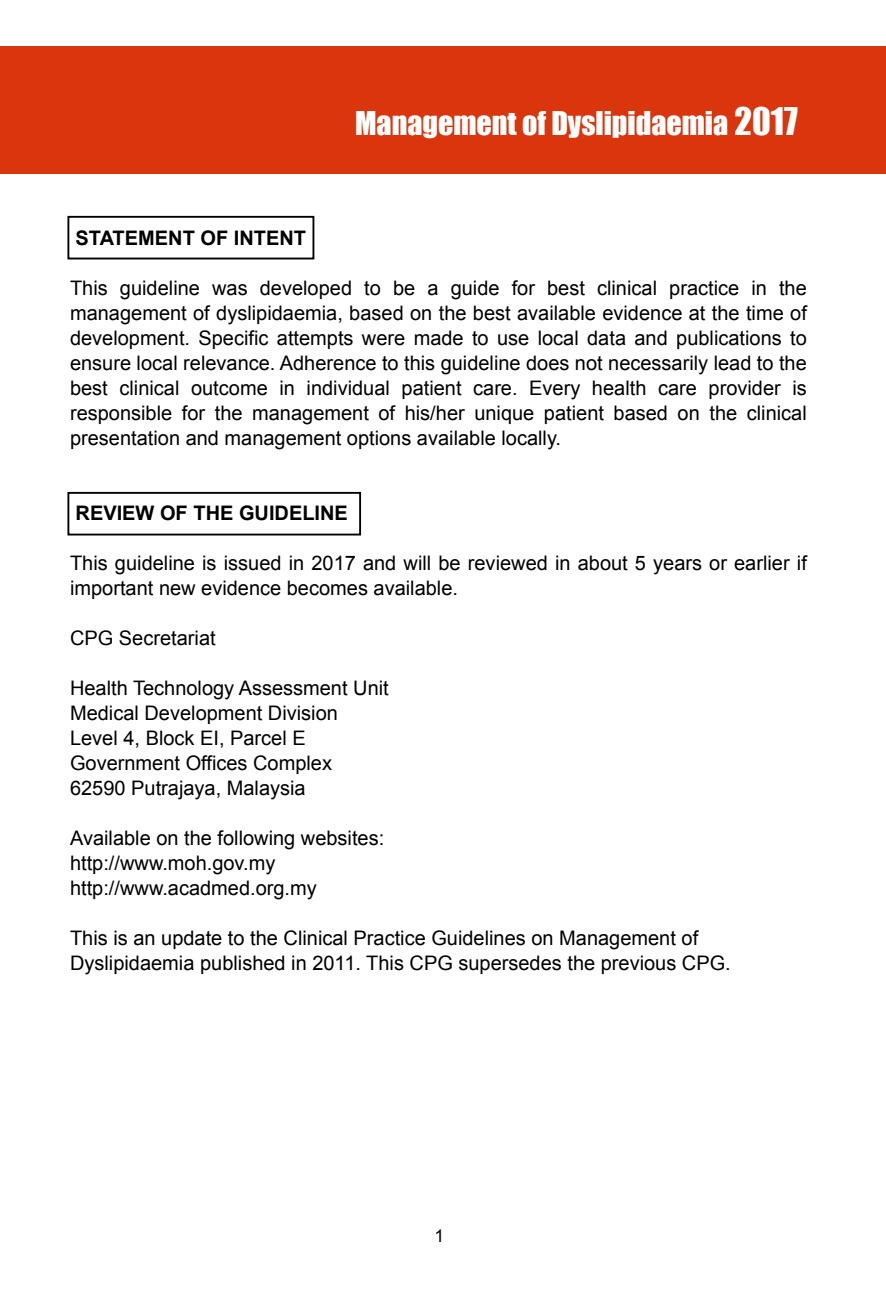
<style>
.page{position:relative;width:886px;height:1312px;background:#fff}
.page>*{position:absolute;margin:0;border:0;box-sizing:border-box;transform-origin:0 0}
.t1{font:32.5px "Impact";color:#fff}
.t2{font:30px "Impact";color:#fff}
.t3{font:20px/25px "Arial";color:#000}
.t4{font:700 20px "Arial";color:#000}
.t5{font:17.5px "Arial";color:#000}
.s1{font-size:35px}
</style>
<div class="page">
<div style="left:67px;top:216px;width:247px;height:43px;border:2px solid #000"></div>
<div style="left:67px;top:492px;width:294px;height:43px;border:2px solid #000"></div>
<div style="left:0;top:47px;width:886px;height:127px;background:#d9360e"></div>
<h2 class="t2" style="left:355px;top:100px;width:444px">Management of Dyslipidaemia <span class="s1">2017</span></h2>
<h1 class="t1" style="left:739px;top:96px;width:65px">2016</h1>
<p class="t4" style="left:76px;top:224px;width:232px">STATEMENT OF INTENT</p>
<p class="t3" style="left:70px;top:275px;width:738px;text-align:justify">This guideline was developed to be a guide for best clinical practice in the management of dyslipidaemia, based on the best available evidence at the time of development. Specific attempts were made to use local data and publications to ensure local relevance. Adherence to this guideline does not necessarily lead to the best clinical outcome in individual patient care. Every health care provider is responsible for the management of his/her unique patient based on the clinical presentation and management options available locally.</p>
<p class="t4" style="left:76px;top:499px;width:274px">REVIEW OF THE GUIDELINE</p>
<p class="t3" style="left:70px;top:550px;width:738px">This guideline is issued in 2017 and will be reviewed in about 5 years or earlier if important new evidence becomes available.</p>
<p class="t3" style="left:70px;top:625px;width:147px">CPG Secretariat</p>
<p class="t3" style="left:70px;top:675px;width:320px">Health Technology Assessment Unit<br>Medical Development Division<br>Level 4, Block EI, Parcel E<br>Government Offices Complex<br>62590 Putrajaya, Malaysia</p>
<p class="t3" style="left:70px;top:825px;width:316px">Available on the following websites: http://www.moh.gov.my http://www.acadmed.org.my</p>
<p class="t3" style="left:70px;top:925px;width:662px">This is an update to the Clinical Practice Guidelines on Management of<br>Dyslipidaemia published in 2011. This CPG supersedes the previous CPG.</p>
<p class="t5" style="left:435px;top:1224px;width:11px">1</p>
</div>
